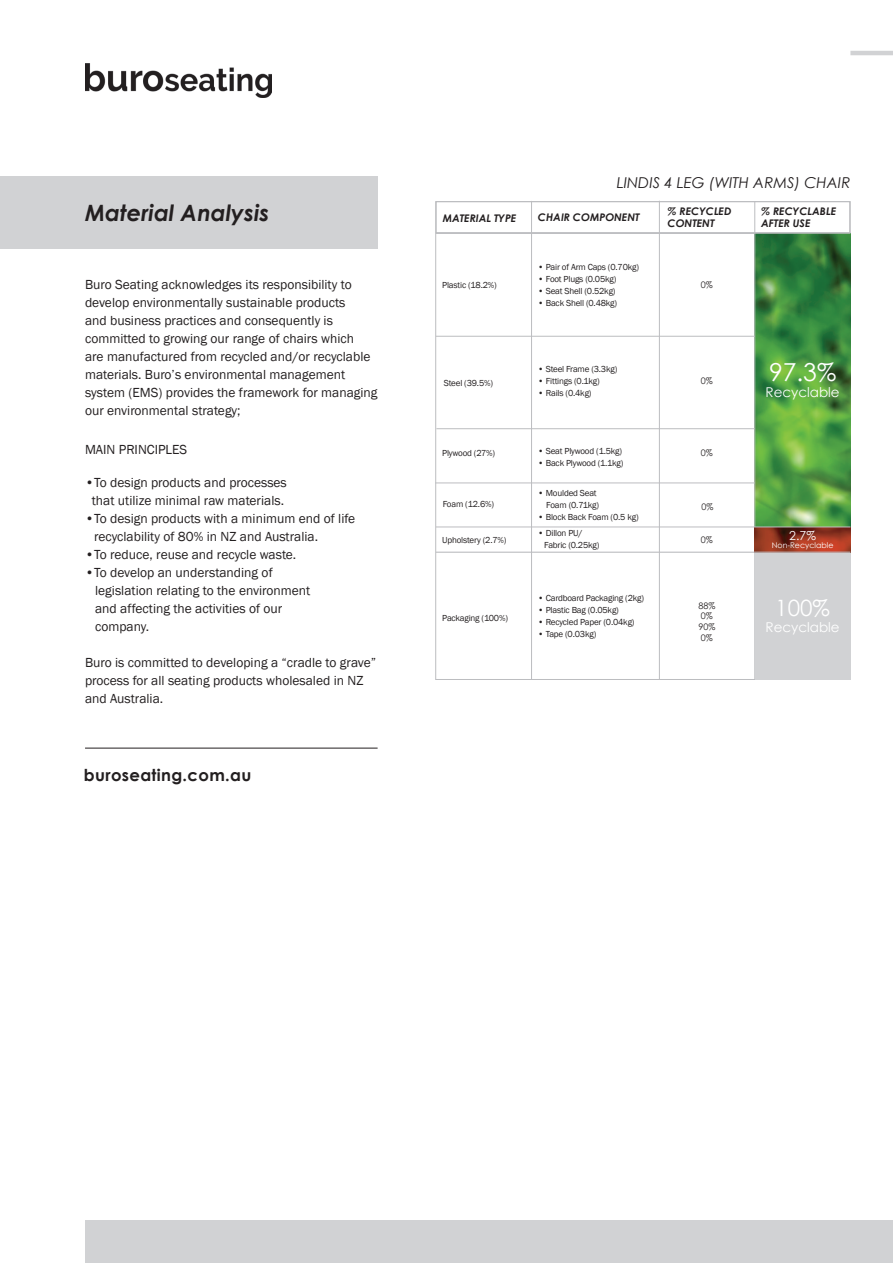
<style>
.page{position:relative;width:893px;height:1263px;background:#fff}
.page>*{position:absolute;margin:0;border:0;box-sizing:border-box;transform-origin:0 0}
.t1{font:24.75px "Century Gothic";color:#fff}
.t2{font:italic 700 22.5px "Century Gothic";color:#231f20}
.t3{font:22.5px "Century Gothic";color:#fff}
.t4{font:700 16.5px "Century Gothic";letter-spacing:.02em;color:#231f20}
.t5{font:italic 15px "Century Gothic";color:#231f20}
.t6{font:13.5px/18px "Franklin Gothic";color:#231f20}
.t7{font:13.5px "Century Gothic";color:#fff}
.t8{font:12.3px "Century Gothic";color:#fff}
.t9{font:italic 700 10.5px/12px "Century Gothic";color:#231f20}
.t10{font:9px "Franklin Gothic";letter-spacing:-.02em;color:#231f20}
.t11{font:9px "Century Gothic";color:#231f20}
.t12{font:7.8px "Century Gothic";color:#fff}
</style>
<div class="page">
<hr style="left:85px;top:748px;width:293px;height:1px;background:#231f20">
<hr style="left:850px;top:51px;width:43px;height:4px;background:#d1d2d4">
<div style="left:85px;top:1220px;width:808px;height:43px;background:#d1d2d4"></div>
<div style="left:436px;top:201px;width:414px;height:32px;border:1px solid #bcbdc0"></div>
<div style="left:0;top:176px;width:378px;height:73px;background:#d1d2d4"></div>
<img style="left:85px;top:64px;width:187px;height:33px">
<img style="left:755px;top:234px;width:95px;height:293px">
<hr style="left:754px;top:201px;width:1px;height:479px;background:#bcbdc0">
<hr style="left:659px;top:201px;width:1px;height:478px;background:#bcbdc0">
<hr style="left:531px;top:201px;width:1px;height:478px;background:#bcbdc0">
<hr style="left:436px;top:233px;width:414px;height:1px;background:#bcbdc0">
<div style="left:755px;top:552px;width:95px;height:128px;background:#d1d2d4"></div>
<svg style="left:755px;top:528px;width:95px;height:24px;background:#943621"></svg>
<hr style="left:436px;top:527px;width:414px;height:1px;background:#bcbdc0">
<hr style="left:435px;top:483px;width:320px;height:1px;background:#bcbdc0">
<hr style="left:436px;top:552px;width:414px;height:1px;background:#bcbdc0">
<hr style="left:436px;top:336px;width:319px;height:1px;background:#bcbdc0">
<hr style="left:436px;top:428px;width:319px;height:1px;background:#bcbdc0">
<h2 class="t2" style="left:85px;top:196px;width:186px">Material Analysis</h2>
<p class="t6" style="left:85px;top:276px;width:294px">Buro Seating acknowledges its responsibility to develop environmentally sustainable products<br>and business practices and consequently is committed to growing our range of chairs which<br>are manufactured from recycled and/or recyclable materials. Buro’s environmental management system (EMS) provides the framework for managing our environmental strategy;</p>
<p class="t6" style="left:85px;top:441px;width:104px">MAIN PRINCIPLES</p>
<p class="t6" style="left:85px;top:474px;width:203px;text-align:center">•To design products and processes that utilize minimal raw materials.</p>
<p class="t6" style="left:94px;top:510px;width:263px;text-indent:-9px">•To design products with a minimum end of life recyclability of 80% in NZ and Australia.</p>
<p class="t6" style="left:85px;top:546px;width:213px">•To reduce, reuse and recycle waste.</p>
<p class="t6" style="left:95px;top:564px;width:217px;text-indent:-10px">•To develop an understanding of legislation relating to the environment and affecting the activities of our company.</p>
<p class="t6" style="left:85px;top:654px;width:293px">Buro is committed to developing a “cradle to grave” process for all seating products wholesaled in NZ and Australia.</p>
<p class="t4" style="left:84px;top:763px;width:169px">buroseating.com.au</p>
<p class="t5" style="left:617px;top:172px;width:235px">LINDIS 4 LEG (WITH ARMS) CHAIR</p>
<p class="t9" style="left:443px;top:212px;width:75px">MATERIAL TYPE</p>
<p class="t9" style="left:538px;top:211px;width:103px">CHAIR COMPONENT</p>
<p class="t9" style="left:668px;top:205px;width:65px">% RECYCLED<br>CONTENT</p>
<p class="t9" style="left:761px;top:205px;width:76px">% RECYCLABLE<br>AFTER USE</p>
<p class="t10" style="left:442px;top:279px;width:56px">Plastic (18.2%)</p>
<p class="t10" style="left:538px;top:261px;width:103px">• Pair of Arm Caps (0.70kg)</p>
<p class="t10" style="left:538px;top:273px;width:80px">• Foot Plugs (0.05kg)</p>
<p class="t10" style="left:538px;top:285px;width:79px">• Seat Shell (0.52kg)</p>
<p class="t10" style="left:538px;top:297px;width:81px">• Back Shell (0.48kg)</p>
<p class="t11" style="left:701px;top:278px;width:13px">0%</p>
<p class="t10" style="left:444px;top:378px;width:51px">Steel (39.5%)</p>
<p class="t10" style="left:538px;top:363px;width:81px">• Steel Frame (3.3kg)</p>
<p class="t10" style="left:538px;top:375px;width:63px">• Fittings (0.1kg)</p>
<p class="t10" style="left:538px;top:387px;width:55px">• Rails (0.4kg)</p>
<p class="t11" style="left:701px;top:374px;width:13px">0%</p>
<p class="t1" style="left:769px;top:355px;width:69px">97.3%</p>
<p class="t7" style="left:765px;top:383px;width:76px">Recyclable</p>
<p class="t10" style="left:442px;top:447px;width:54px">Plywood (27%)</p>
<p class="t10" style="left:538px;top:445px;width:86px">• Seat Plywood (1.5kg)</p>
<p class="t10" style="left:538px;top:457px;width:87px">• Back Plywood (1.1kg)</p>
<p class="t11" style="left:701px;top:446px;width:13px">0%</p>
<p class="t10" style="left:443px;top:498px;width:53px">Foam (12.6%)</p>
<p class="t10" style="left:538px;top:487px;width:60px">• Moulded Seat</p>
<p class="t10" style="left:546px;top:499px;width:54px">Foam (0.71kg)</p>
<p class="t10" style="left:538px;top:511px;width:102px">• Block Back Foam (0.5 kg)</p>
<p class="t11" style="left:701px;top:500px;width:13px">0%</p>
<p class="t10" style="left:442px;top:534px;width:66px">Upholstery (2.7%)</p>
<p class="t10" style="left:538px;top:528px;width:46px">• Dillon PU/</p>
<p class="t10" style="left:544px;top:540px;width:57px">Fabric (0.25kg)</p>
<p class="t11" style="left:701px;top:533px;width:13px">0%</p>
<p class="t8" style="left:789px;top:527px;width:28px">2.7%</p>
<p class="t12" style="left:772px;top:539px;width:63px">Non-Recyclable</p>
<p class="t10" style="left:442px;top:613px;width:67px">Packaging (100%)</p>
<p class="t10" style="left:538px;top:592px;width:108px">• Cardboard Packaging (2kg)</p>
<p class="t10" style="left:538px;top:604px;width:83px">• Plastic Bag (0.05kg)</p>
<p class="t10" style="left:538px;top:616px;width:98px">• Recycled Paper (0.04kg)</p>
<p class="t10" style="left:538px;top:628px;width:60px">• Tape (0.03kg)</p>
<p class="t11" style="left:698px;top:599px;width:18px">88%</p>
<p class="t11" style="left:701px;top:610px;width:13px">0%</p>
<p class="t11" style="left:698px;top:621px;width:18px">90%</p>
<p class="t11" style="left:701px;top:631px;width:13px">0%</p>
<p class="t3" style="left:775px;top:592px;width:56px">100%</p>
<p class="t7" style="left:765px;top:618px;width:76px">Recyclable</p>
</div>
